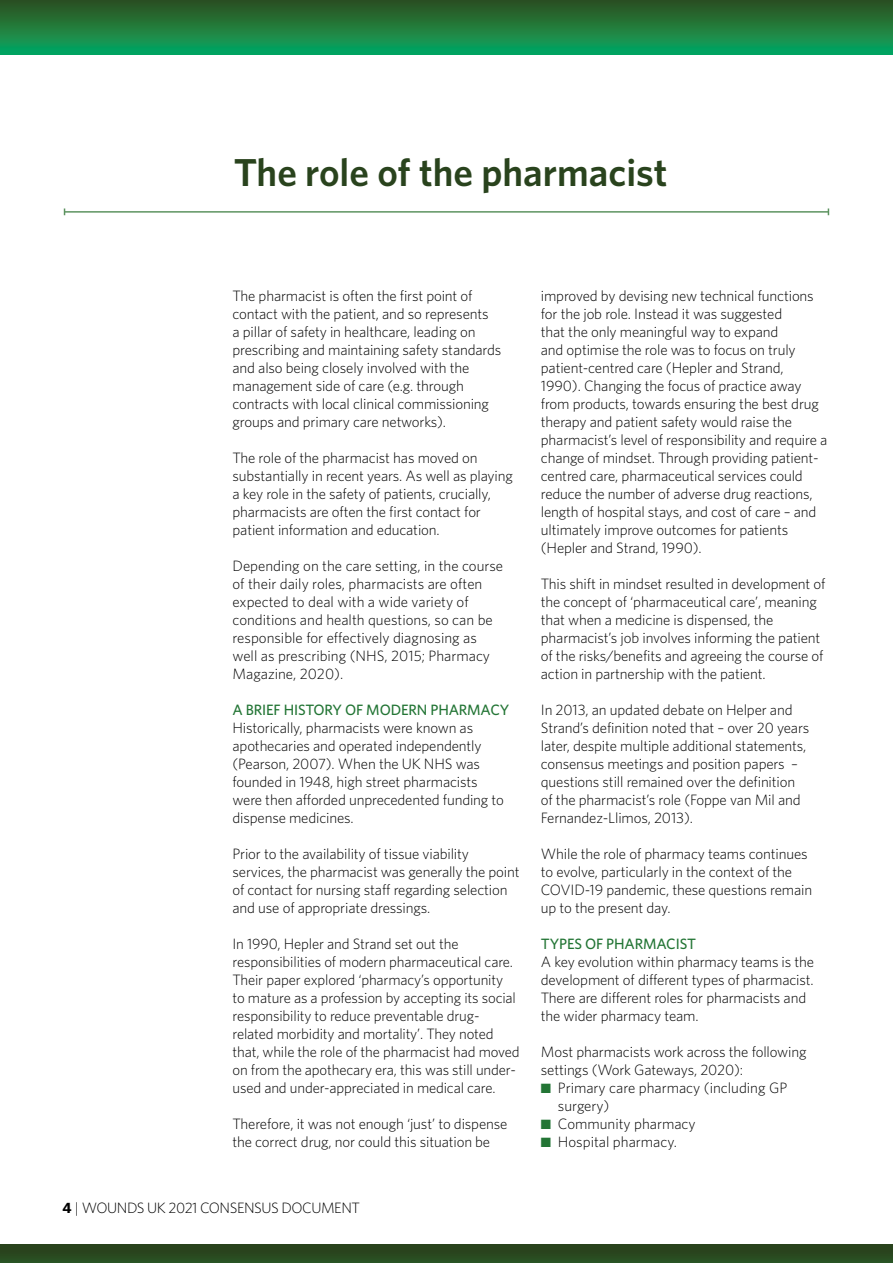
<style>
.page{position:relative;width:893px;height:1263px;background:#fff}
.page>*{position:absolute;margin:0;border:0;box-sizing:border-box;transform-origin:0 0}
.t1{font:600 39px "Whitney";color:#29431d}
.t2{font:300 15px/18px "Whitney";letter-spacing:-.01em;color:#000}
.t3{font:500 15px "Whitney";letter-spacing:-.01em;color:#237535}
.t4{font:300 15px "Whitney";letter-spacing:-.03em;color:#000}
.s1{font-weight:700}
.s2{color:#237535}
</style>
<div class="page">
<div style="left:0;top:0;width:893px;height:54px;background:linear-gradient(to bottom,#324f1c,#09a760)"></div>
<div style="left:0;top:1244px;width:893px;height:19px;background:#29451e"></div>
<hr style="left:65px;top:211px;width:763px;height:2px;background:#5d9360">
<h1 class="t1" style="left:234px;top:149px;width:435px">The role of the pharmacist</h1>
<p class="t2" style="left:233px;top:287px;width:270px">The pharmacist is often the first point of contact with the patient, and so represents<br>a pillar of safety in healthcare, leading on prescribing and maintaining safety standards and also being closely involved with the management side of care (e.g. through contracts with local clinical commissioning groups and primary care networks).</p>
<p class="t2" style="left:233px;top:449px;width:282px">The role of the pharmacist has moved on substantially in recent years. As well as playing a key role in the safety of patients, crucially, pharmacists are often the first contact for patient information and education.</p>
<p class="t2" style="left:233px;top:557px;width:272px">Depending on the care setting, in the course of their daily roles, pharmacists are often expected to deal with a wide variety of conditions and health questions, so can be responsible for effectively diagnosing as well as prescribing (NHS, 2015; Pharmacy Magazine, 2020).</p>
<p class="t3" style="left:233px;top:701px;width:278px">A BRIEF HISTORY OF MODERN PHARMACY</p>
<p class="t2" style="left:233px;top:719px;width:273px">Historically, pharmacists were known as apothecaries and operated independently (Pearson, 2007). When the UK NHS was founded in 1948, high street pharmacists were then afforded unprecedented funding to dispense medicines.</p>
<p class="t2" style="left:233px;top:845px;width:289px">Prior to the availability of tissue viability services, the pharmacist was generally the point of contact for nursing staff regarding selection and use of appropriate dressings.</p>
<p class="t2" style="left:232px;top:935px;width:289px">In 1990, Hepler and Strand set out the responsibilities of modern pharmaceutical care.<br>Their paper explored ‘pharmacy’s opportunity<br>to mature as a profession by accepting its social responsibility to reduce preventable drug&shy;related morbidity and mortality’. They noted that, while the role of the pharmacist had moved on from the apothecary era, this was still under&shy;used and under-appreciated in medical care.</p>
<p class="t2" style="left:232px;top:1115px;width:276px">Therefore, it was not enough ‘just’ to dispense the correct drug, nor could this situation be</p>
<p class="t4" style="left:62px;top:1199px;width:299px"><span class="s1">4</span> | WOUNDS UK 2021 CONSENSUS DOCUMENT</p>
<p class="t2" style="left:541px;top:287px;width:288px">improved by devising new technical functions for the job role. Instead it was suggested<br>that the only meaningful way to expand<br>and optimise the role was to focus on truly patient-centred care (Hepler and Strand, 1990). Changing the focus of practice away from products, towards ensuring the best drug therapy and patient safety would raise the pharmacist’s level of responsibility and require a change of mindset. Through providing patient&shy;centred care, pharmaceutical services could reduce the number of adverse drug reactions, length of hospital stays, and cost of care – and ultimately improve outcomes for patients (Hepler and Strand, 1990).</p>
<p class="t2" style="left:541px;top:575px;width:286px">This shift in mindset resulted in development of the concept of ‘pharmaceutical care’, meaning that when a medicine is dispensed, the pharmacist’s job involves informing the patient of the risks/benefits and agreeing the course of action in partnership with the patient.</p>
<p class="t2" style="left:541px;top:701px;width:270px">In 2013, an updated debate on Helper and Strand’s definition noted that – over 20 years later, despite multiple additional statements, consensus meetings and position papers – questions still remained over the definition of the pharmacist’s role (Foppe van Mil and Fernandez-Llimos, 2013).</p>
<p class="t2" style="left:541px;top:845px;width:273px">While the role of pharmacy teams continues to evolve, particularly in the context of the COVID-19 pandemic, these questions remain up to the present day.</p>
<p class="t3" style="left:541px;top:935px;width:157px">TYPES OF PHARMACIST</p>
<p class="t2" style="left:541px;top:953px;width:275px">A key evolution within pharmacy teams is the development of different types of pharmacist.<br>There are different roles for pharmacists and the wider pharmacy team.</p>
<p class="t2" style="left:541px;top:1043px;width:267px">Most pharmacists work across the following settings (Work Gateways, 2020):</p>
<p class="t2" style="left:558px;top:1079px;width:231px;text-indent:-17px"><span class="s2">■</span> Primary care pharmacy (including GP surgery)</p>
<p class="t2" style="left:541px;top:1115px;width:156px"><span class="s2">■</span> Community pharmacy</p>
<p class="t2" style="left:541px;top:1133px;width:138px"><span class="s2">■</span> Hospital pharmacy.</p>
</div>
